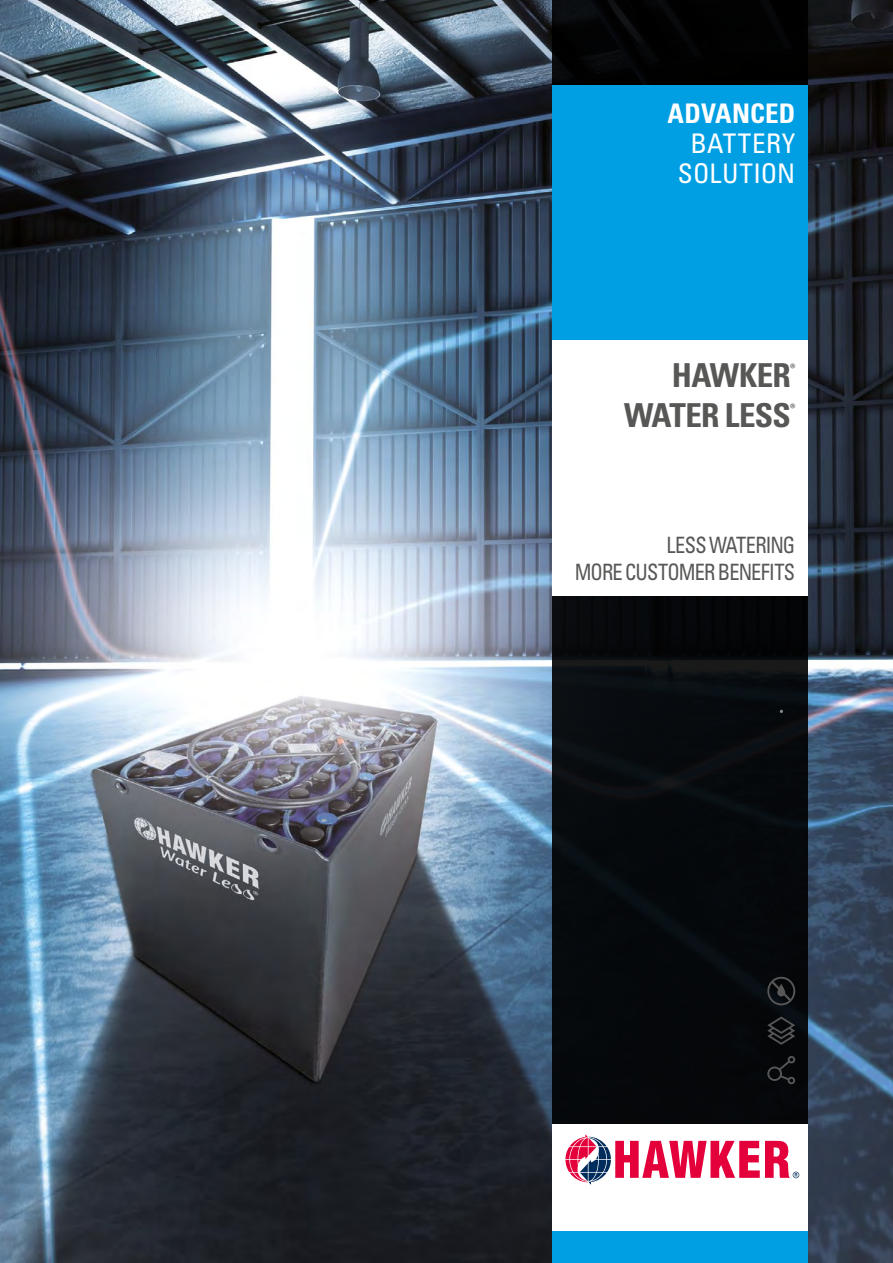
<style>
.page{position:relative;width:893px;height:1263px;background:#fff}
.page>*{position:absolute;margin:0;border:0;box-sizing:border-box;transform-origin:0 0}
.t1{font:33px "Univers LTCYR 67 Bold Cond";letter-spacing:-.02em;color:#575756}
.t2{font:condensed 27px/30px "Univers LTCYR 57";letter-spacing:.015em;color:#fff;text-align:center}
.t3{font:27px "Univers LTCYR 67 Bold Cond";color:#fff}
.t4{font:condensed 22.5px/27px "Univers LTCYR 57";letter-spacing:-.035em;color:#575756;text-align:right;scale:.9 1}
.t5{font:13.05px "Univers LTCYR 67 Bold Cond";color:#575756}
</style>
<div class="page">
<img style="left:0;top:0;width:893px;height:1263px">
<div style="left:553px;top:0;width:255px;height:1263px;background:#05080b"></div>
<div style="left:553px;top:1231px;width:255px;height:32px;background:#009fe3"></div>
<div style="left:553px;top:1125px;width:255px;height:106px;background:#fff"></div>
<div style="left:553px;top:85px;width:255px;height:255px;background:#009fe3"></div>
<div style="left:553px;top:340px;width:255px;height:255px;background:#fff"></div>
<div style="left:552px;top:1122px;width:260px;height:75px;background:#fff"></div>
<svg style="left:565px;top:1134px;width:234px;height:51px"></svg>
<svg style="left:767px;top:977px;width:28px;height:28px"></svg>
<svg style="left:777px;top:984px;width:8px;height:12px"></svg>
<svg style="left:767px;top:1016px;width:28px;height:29px"></svg>
<svg style="left:767px;top:1056px;width:29px;height:28px"></svg>
<p class="t3" style="left:668px;top:96px;width:129px">ADVANCED</p>
<p class="t2" style="left:678px;top:127px;width:119px">BATTERY<br>SOLUTION</p>
<h1 class="t1" style="left:672px;top:355px;width:121px">HAWKER</h1>
<p class="t5" style="left:790px;top:361px;width:7px">®</p>
<h1 class="t1" style="left:624px;top:394px;width:168px">WATER LESS</h1>
<p class="t5" style="left:790px;top:400px;width:7px">®</p>
<p class="t4" style="left:575px;top:530px;width:246px">LESS WATERING<br>MORE CUSTOMER BENEFITS</p>
</div>
